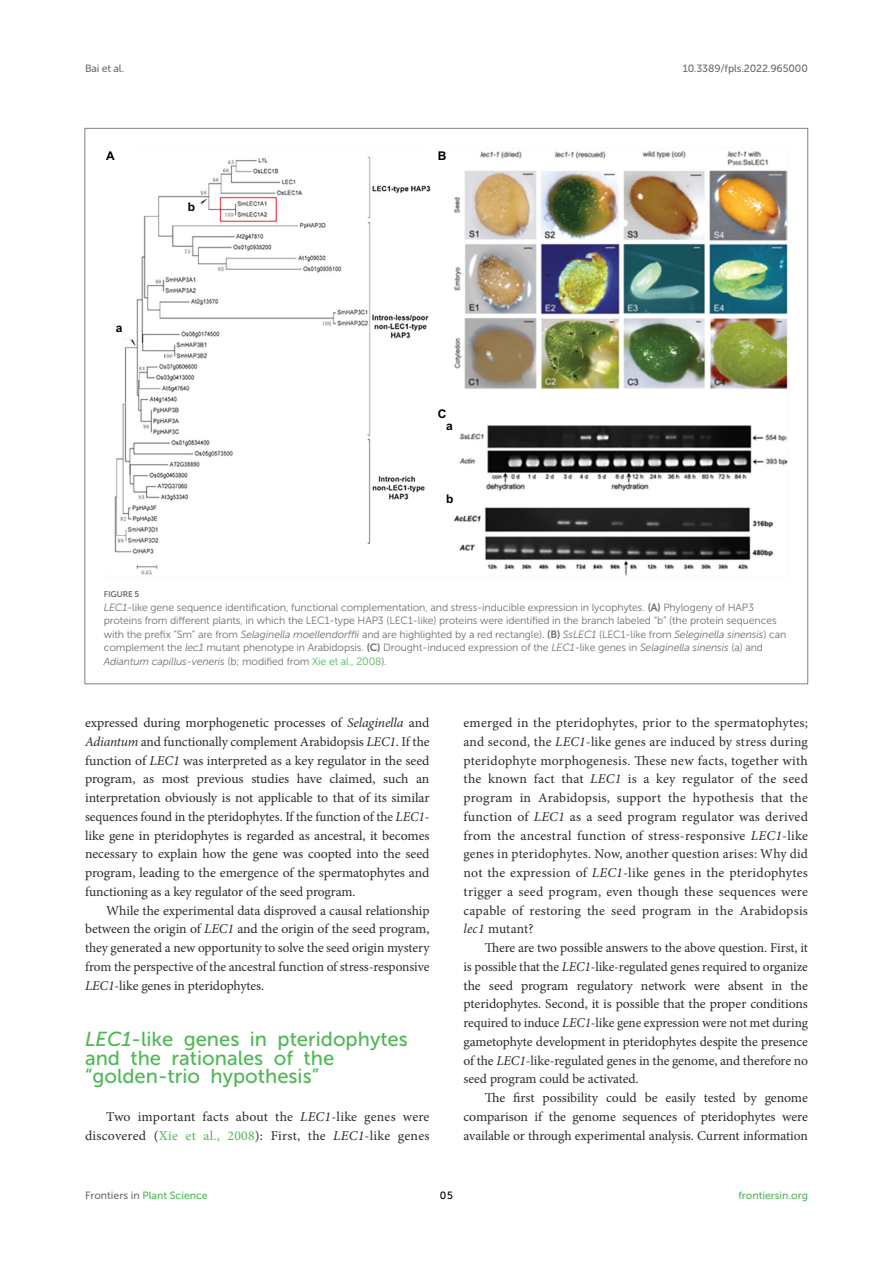
<style>
.page{position:relative;width:893px;height:1263px;background:#fff}
.page>*{position:absolute;margin:0;border:0;box-sizing:border-box;transform-origin:0 0}
.HEAD_1{font:20.25px/18.8px "Museo Sans 500";color:#4eb855}
.TEXT{font:13.5px/18.8px "Minion Pro";letter-spacing:-.005em;color:#2b2b2a;text-align:justify}
.TEXT_FLUSH{font:13.5px/18.8px "Minion Pro";letter-spacing:.02em;color:#2b2b2a;text-align:right}
.t1{font:700 12px "Arial";color:#000}
.FIG_LEG{font:10.5px/13.5px "Museo Sans 300";letter-spacing:-.01em;color:#706f70}
.t2{font:10.5px "Museo Sans 500";color:#4eb855}
.t3{font:10.5px "Museo Sans 500";letter-spacing:-.015em;color:#706f70}
.t4{font:10.5px "Museo Sans 500";color:#000}
.FIG_HD{font:8.25px "Museo Sans 700";letter-spacing:-.01em;color:#706f70}
.s1{font-style:italic}
.s2{font-family:"Museo Sans 700"}
.s3{color:#4eb855}
.s4{color:#706f70}
</style>
<div class="page">
<img style="left:114px;top:151px;width:675px;height:425px">
<p class="t3" style="left:85px;top:63px;width:41px">Bai et al.</p>
<p class="t3" style="left:683px;top:63px;width:127px">10.3389/fpls.2022.965000</p>
<p class="t1" style="left:106px;top:147px;width:10px">A</p>
<p class="t1" style="left:116px;top:319px;width:8px">a</p>
<p class="t1" style="left:188px;top:199px;width:9px">b</p>
<p class="t1" style="left:438px;top:147px;width:10px">B</p>
<p class="t1" style="left:438px;top:405px;width:10px">C</p>
<p class="t1" style="left:446px;top:417px;width:8px">a</p>
<p class="t1" style="left:446px;top:491px;width:9px">b</p>
<p class="FIG_HD" style="left:104px;top:590px;width:37px">FIGURE 5</p>
<p class="FIG_LEG" style="left:104px;top:601px;width:684px"><span class="s1">LEC1</span>-like gene sequence identification, functional complementation, and stress-inducible expression in lycophytes. <span class="s2">(A)</span> Phylogeny of HAP3 proteins from different plants, in which the LEC1-type HAP3 (LEC1-like) proteins were identified in the branch labeled “b” (the protein sequences with the prefix “Sm” are from <span class="s1">Selaginella moellendorffii</span> and are highlighted by a red rectangle). <span class="s2">(B)</span> <span class="s1">SsLEC1</span> (LEC1-like from <span class="s1">Seleginella sinensis</span>) can complement the <span class="s1">lec1</span> mutant phenotype in Arabidopsis. <span class="s2">(C)</span> Drought-induced expression of the <span class="s1">LEC1</span>-like genes in <span class="s1">Selaginella sinensis</span> (a) and <span class="s1">Adiantum capillus-veneris</span> (b; modified from <span class="s3">Xie et al., 2008</span>).</p>
<p class="TEXT" style="left:85px;top:713px;width:346px">expressed during morphogenetic processes of <span class="s1">Selaginella</span> and <span class="s1">Adiantum</span> and functionally complement Arabidopsis <span class="s1">LEC1</span>. If the function of <span class="s1">LEC1</span> was interpreted as a key regulator in the seed program, as most previous studies have claimed, such an interpretation obviously is not applicable to that of its similar sequences found in the pteridophytes. If the function of the <span class="s1">LEC1</span>- like gene in pteridophytes is regarded as ancestral, it becomes necessary to explain how the gene was coopted into the seed program, leading to the emergence of the spermatophytes and functioning as a key regulator of the seed program.</p>
<p class="TEXT" style="left:85px;top:901px;width:346px;text-indent:21px">While the experimental data disproved a causal relationship between the origin of <span class="s1">LEC1</span> and the origin of the seed program, they generated a new opportunity to solve the seed origin mystery from the perspective of the ancestral function of stress-responsive <span class="s1">LEC1</span>-like genes in pteridophytes.</p>
<p class="HEAD_1" style="left:85px;top:1029px;width:324px"><span class="s1">LEC1</span>-like genes in pteridophytes and the rationales of the “golden-trio hypothesis”</p>
<p class="TEXT_FLUSH" style="left:85px;top:1107px;width:346px">Two important facts about the <span class="s1">LEC1</span>-like genes were discovered (<span class="s3">Xie et al., 2008</span>): First, the <span class="s1">LEC1</span>-like genes</p>
<p class="TEXT_FLUSH" style="left:463px;top:713px;width:346px;text-align:justify">emerged in the pteridophytes, prior to the spermatophytes; and second, the <span class="s1">LEC1</span>-like genes are induced by stress during pteridophyte morphogenesis. These new facts, together with the known fact that <span class="s1">LEC1</span> is a key regulator of the seed program in Arabidopsis, support the hypothesis that the function of <span class="s1">LEC1</span> as a seed program regulator was derived from the ancestral function of stress-responsive <span class="s1">LEC1</span>-like genes in pteridophytes. Now, another question arises: Why did not the expression of <span class="s1">LEC1</span>-like genes in the pteridophytes trigger a seed program, even though these sequences were capable of restoring the seed program in the Arabidopsis <span class="s1">lec1</span> mutant?</p>
<p class="TEXT" style="left:463px;top:938px;width:346px;text-indent:21px">There are two possible answers to the above question. First, it is possible that the <span class="s1">LEC1</span>-like-regulated genes required to organize the seed program regulatory network were absent in the pteridophytes. Second, it is possible that the proper conditions required to induce <span class="s1">LEC1</span>-like gene expression were not met during gametophyte development in pteridophytes despite the presence of the <span class="s1">LEC1</span>-like-regulated genes in the genome, and therefore no seed program could be activated.</p>
<p class="TEXT" style="left:463px;top:1088px;width:346px;text-indent:21px">The first possibility could be easily tested by genome comparison if the genome sequences of pteridophytes were available or through experimental analysis. Current information</p>
<p class="t2" style="left:85px;top:1190px;width:124px"><span class="s4">Frontiers in</span> Plant Science</p>
<p class="t4" style="left:440px;top:1190px;width:14px">05</p>
<p class="t2" style="left:738px;top:1190px;width:71px">frontiersin.org</p>
</div>
